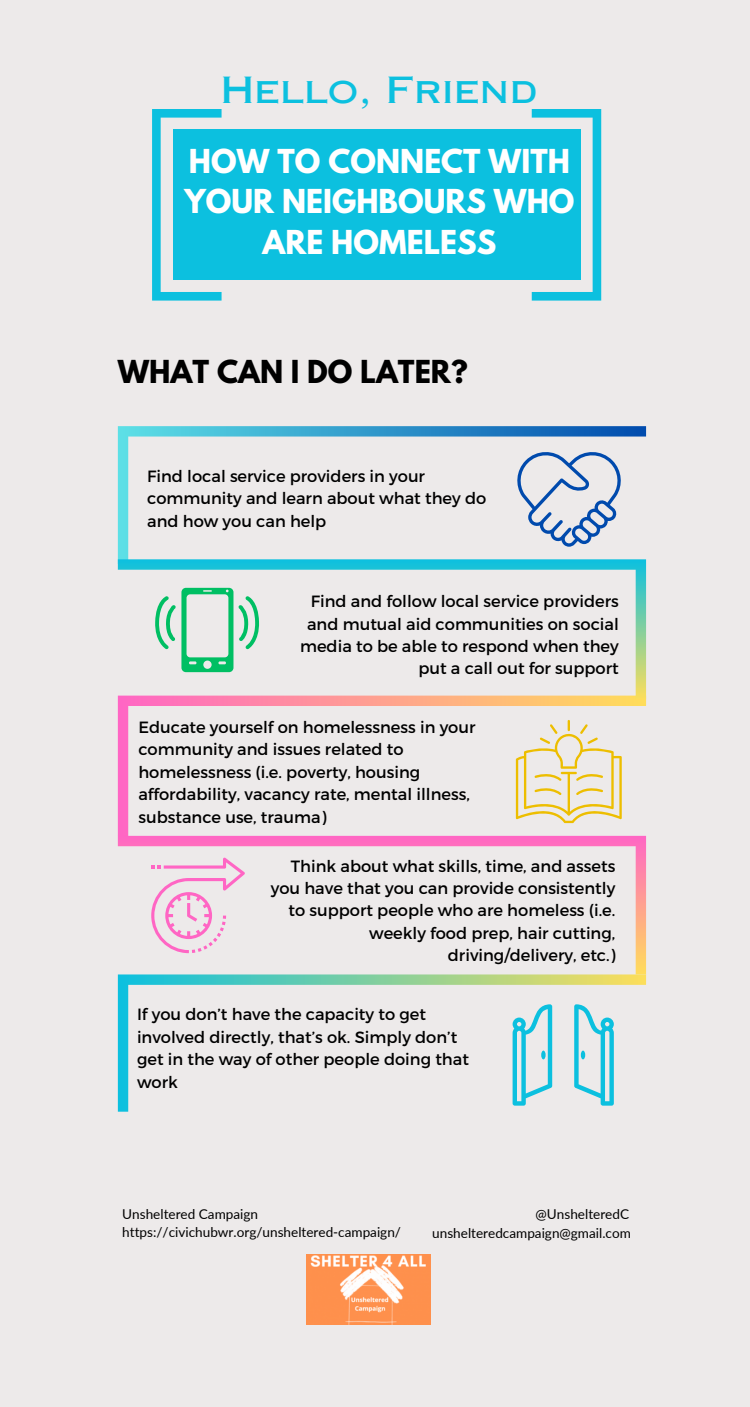
<style>
.page{position:relative;width:750px;height:1407px;background:#fff}
.page>*{position:absolute;margin:0;border:0;box-sizing:border-box;transform-origin:0 0}
.t1{font:35.88px "Copperplate Gothic LT Pro 31 AB";color:#0cc0df}
.t2{font:700 29.25px/40.8px "League Spartan";color:#fff;text-align:center}
.t3{font:700 28px "League Spartan";color:#000}
.t4{font:16.25px/22.4px "Montserrat";color:#000}
.t5{font:13.62px "Lato";color:#000}
</style>
<div class="page">
<div style="left:0;top:0;width:750px;height:1406px;background:#edeaea"></div>
<svg style="left:118px;top:426px;width:528px;height:133px"></svg>
<svg style="left:118px;top:699px;width:528px;height:136px"></svg>
<svg style="left:118px;top:974px;width:528px;height:137px"></svg>
<svg style="left:118px;top:559px;width:528px;height:140px"></svg>
<svg style="left:118px;top:835px;width:528px;height:139px"></svg>
<svg style="left:515px;top:449px;width:108px;height:97px"></svg>
<svg style="left:516px;top:720px;width:106px;height:103px"></svg>
<svg style="left:513px;top:1004px;width:101px;height:101px"></svg>
<svg style="left:155px;top:588px;width:105px;height:84px"></svg>
<svg style="left:151px;top:857px;width:94px;height:96px"></svg>
<img style="left:306px;top:1254px;width:125px;height:70px">
<svg style="left:152px;top:109px;width:70px;height:191px"></svg>
<svg style="left:532px;top:109px;width:69px;height:191px"></svg>
<div style="left:173px;top:129px;width:408px;height:151px;background:#0cc0df"></div>
<p class="t1" style="left:220px;top:76px;width:319px">Hello, Friend</p>
<p class="t2" style="left:184px;top:144px;width:392px">HOW TO CONNECT WITH<br>YOUR NEIGHBOURS WHO<br>ARE HOMELESS</p>
<p class="t3" style="left:118px;top:357px;width:351px">WHAT CAN I DO LATER?</p>
<p class="t4" style="left:147px;top:464px;width:341px">Find local service providers in your community and learn about what they do and how you can help</p>
<p class="t4" style="left:300px;top:589px;width:320px;text-align:right">Find and follow local service providers and mutual aid communities on social media to be able to respond when they put a call out for support</p>
<p class="t4" style="left:138px;top:715px;width:339px">Educate yourself on homelessness in your community and issues related to homelessness (i.e. poverty, housing affordability, vacancy rate, mental illness, substance use, trauma)</p>
<p class="t4" style="left:271px;top:853px;width:346px;text-align:right">Think about what skills, time, and assets you have that you can provide consistently to support people who are homeless (i.e. weekly food prep, hair cutting, driving/delivery, etc.)</p>
<p class="t4" style="left:137px;top:1002px;width:334px">If you don’t have the capacity to get involved directly, that’s ok. Simply don’t get in the way of other people doing that work</p>
<p class="t5" style="left:122px;top:1205px;width:137px">Unsheltered Campaign</p>
<p class="t5" style="left:536px;top:1205px;width:95px">@UnshelteredC</p>
<p class="t5" style="left:122px;top:1223px;width:280px">https://civichubwr.org/unsheltered-campaign/</p>
<p class="t5" style="left:432px;top:1224px;width:200px">unshelteredcampaign@gmail.com</p>
</div>
